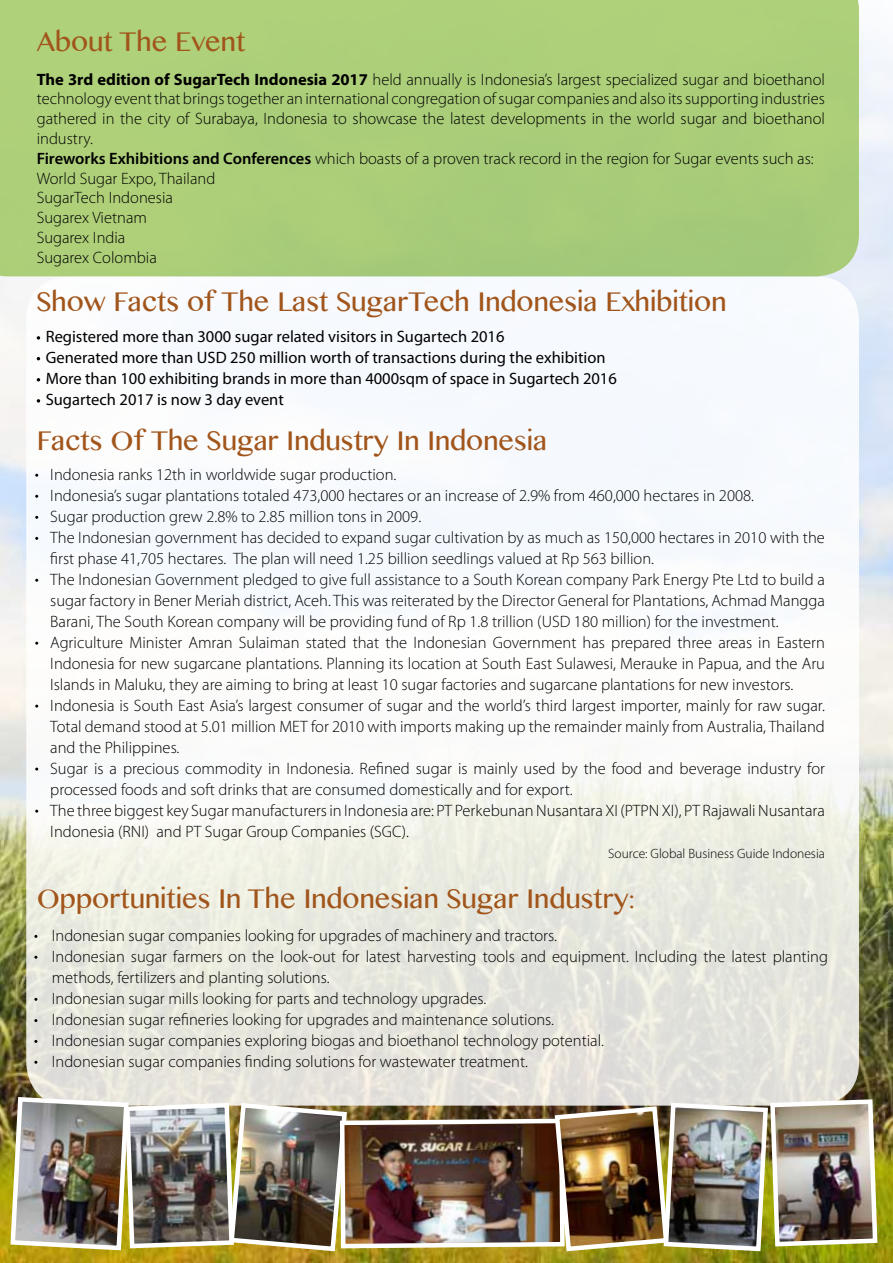
<style>
.page{position:relative;width:893px;height:1263px;background:#fff}
.page>*{position:absolute;margin:0;border:0;box-sizing:border-box;transform-origin:0 0}
.t1{font:27px "Oriya MN";color:#a1551b}
.t2{font:300 16.5px/21px "Myriad Pro";color:#000}
.t3{font:16.5px/21px "Myriad Pro";color:#000}
.t4{font:300 13.5px "Myriad Pro";color:#000}
.s1{font-weight:700}
.s2{font-weight:600}
</style>
<div class="page">
<img style="left:0;top:40px;width:893px;height:1223px">
<div style="left:26px;top:276px;width:833px;height:829px;background:linear-gradient(to bottom,#feffff,#e8e8dd);border-radius:43px"></div>
<div style="left:0;top:0;width:859px;height:276px;background:#acce79"></div>
<img style="left:8px;top:1094px;width:872px;height:160px">
<svg style="left:37px;top:336px;width:3px;height:4px"></svg>
<svg style="left:37px;top:399px;width:3px;height:4px"></svg>
<h1 class="t1" style="left:37px;top:26px;width:210px">About The Event</h1>
<p class="t2" style="left:37px;top:69px;width:790px;line-height:19.8px"><span class="s1">The 3rd edition of SugarTech Indonesia 2017</span> held annually is Indonesia’s largest specialized sugar and bioethanol technology event that brings together an international congregation of sugar companies and also its supporting industries gathered in the city of Surabaya, Indonesia to showcase the latest developments in the world sugar and bioethanol industry.<br><span class="s2">Fireworks Exhibitions and Conferences</span> which boasts of a proven track record in the region for Sugar events such as:<br>World Sugar Expo, Thailand<br>SugarTech Indonesia<br>Sugarex Vietnam<br>Sugarex India<br>Sugarex Colombia</p>
<h1 class="t1" style="left:37px;top:286px;width:691px">Show Facts of The Last SugarTech Indonesia Exhibition</h1>
<p class="t3" style="left:46px;top:326px;width:573px">Registered more than 3000 sugar related visitors in Sugartech 2016<br>Generated more than USD 250 million worth of transactions during the exhibition More than 100 exhibiting brands in more than 4000sqm of space in Sugartech 2016<br>Sugartech 2017 is now 3 day event</p>
<h1 class="t1" style="left:37px;top:424px;width:512px">Facts Of The Sugar Industry In Indonesia</h1>
<p class="t2" style="left:50px;top:463px;width:776px">Indonesia ranks 12th in worldwide sugar production.<br>Indonesia’s sugar plantations totaled 473,000 hectares or an increase of 2.9% from 460,000 hectares in 2008.<br>Sugar production grew 2.8% to 2.85 million tons in 2009.<br>The Indonesian government has decided to expand sugar cultivation by as much as 150,000 hectares in 2010 with the first phase 41,705 hectares. The plan will need 1.25 billion seedlings valued at Rp 563 billion.<br>The Indonesian Government pledged to give full assistance to a South Korean company Park Energy Pte Ltd to build a sugar factory in Bener Meriah district, Aceh. This was reiterated by the Director General for Plantations, Achmad Mangga Barani, The South Korean company will be providing fund of Rp 1.8 trillion (USD 180 million) for the investment.<br>Agriculture Minister Amran Sulaiman stated that the Indonesian Government has prepared three areas in Eastern Indonesia for new sugarcane plantations. Planning its location at South East Sulawesi, Merauke in Papua, and the Aru Islands in Maluku, they are aiming to bring at least 10 sugar factories and sugarcane plantations for new investors.<br>Indonesia is South East Asia’s largest consumer of sugar and the world’s third largest importer, mainly for raw sugar.<br>Total demand stood at 5.01 million MET for 2010 with imports making up the remainder mainly from Australia, Thailand and the Philippines.<br>Sugar is a precious commodity in Indonesia. Refined sugar is mainly used by the food and beverage industry for processed foods and soft drinks that are consumed domestically and for export.<br>The three biggest key Sugar manufacturers in Indonesia are: PT Perkebunan Nusantara XI (PTPN XI), PT Rajawali Nusantara Indonesia (RNI) and PT Sugar Group Companies (SGC).</p>
<p class="t4" style="left:608px;top:845px;width:218px">Source: Global Business Guide Indonesia</p>
<h1 class="t1" style="left:37px;top:883px;width:599px">Opportunities In The Indonesian Sugar Industry:</h1>
<p class="t2" style="left:52px;top:925px;width:778px">Indonesian sugar companies looking for upgrades of machinery and tractors.<br>Indonesian sugar farmers on the look-out for latest harvesting tools and equipment. Including the latest planting methods, fertilizers and planting solutions.<br>Indonesian sugar mills looking for parts and technology upgrades.<br>Indonesian sugar refineries looking for upgrades and maintenance solutions.<br>Indonesian sugar companies exploring biogas and bioethanol technology potential.<br>Indonesian sugar companies finding solutions for wastewater treatment.</p>
</div>
